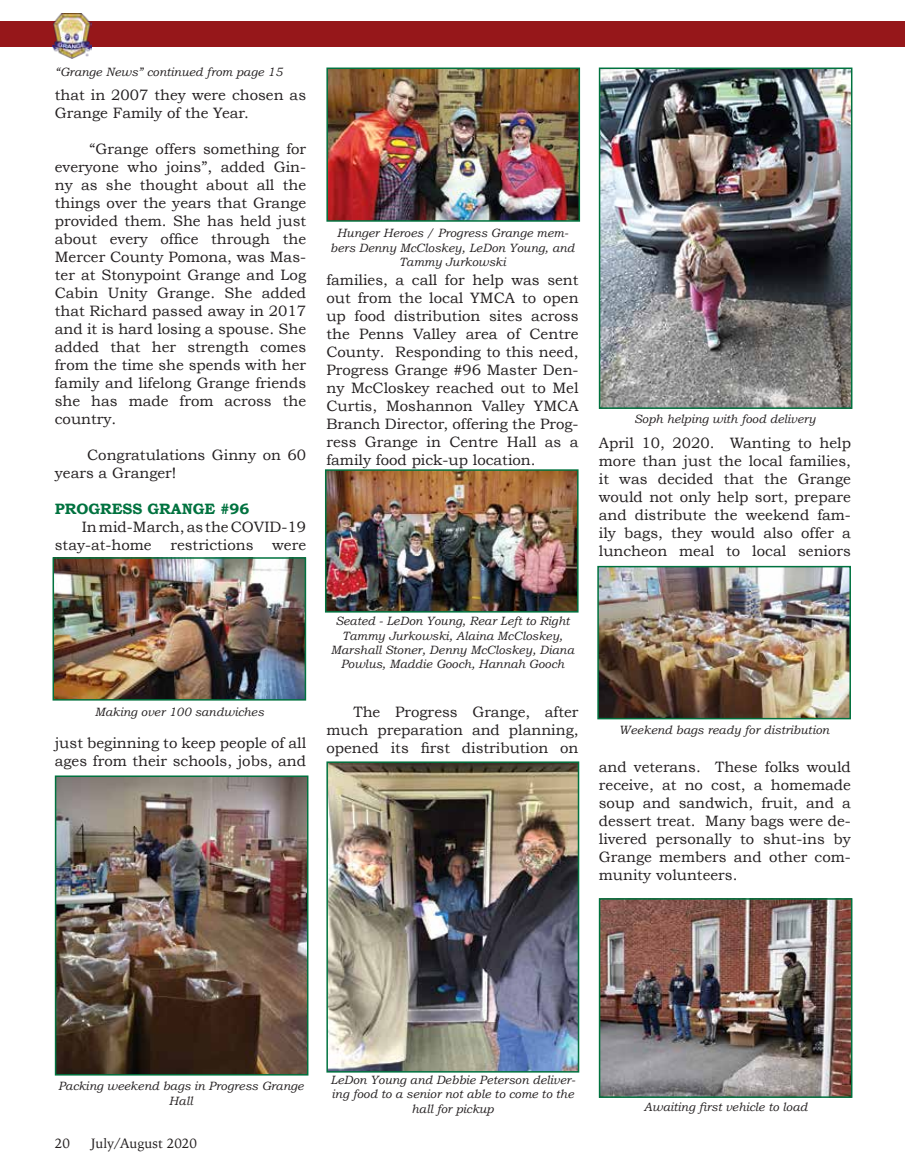
<style>
.page{position:relative;width:905px;height:1175px;background:#fff}
.page>*{position:absolute;margin:0;border:0;box-sizing:border-box;transform-origin:0 0}
.t1{font:15px/18px "Bookman Old Style";color:#231f20;text-align:justify}
.t2{font:700 15px "Bookman Old Style";color:#00723f}
.t3{font:13.5px "Iowan Old Style";color:#231f20}
.t4{font:italic 12px/14.4px "Bookman Old Style";color:#231f20;text-align:center}
</style>
<div class="page">
<img style="left:329px;top:764px;width:247px;height:305px">
<div style="left:326px;top:761px;width:253px;height:311px;border:2px solid #00723f"></div>
<img style="left:329px;top:71px;width:248px;height:148px">
<div style="left:326px;top:68px;width:254px;height:154px;border:2px solid #00723f"></div>
<img style="left:601px;top:901px;width:248px;height:193px">
<div style="left:598px;top:898px;width:254px;height:199px;border:2px solid #00723f"></div>
<img style="left:55px;top:560px;width:248px;height:137px">
<div style="left:52px;top:557px;width:254px;height:143px;border:2px solid #00723f"></div>
<img style="left:58px;top:778px;width:247px;height:294px">
<div style="left:55px;top:775px;width:253px;height:300px;border:2px solid #00723f"></div>
<img style="left:600px;top:569px;width:247px;height:147px">
<div style="left:597px;top:566px;width:253px;height:153px;border:2px solid #00723f"></div>
<img style="left:601px;top:71px;width:248px;height:335px">
<div style="left:598px;top:68px;width:254px;height:341px;border:2px solid #00723f"></div>
<img style="left:328px;top:472px;width:247px;height:137px">
<div style="left:325px;top:469px;width:253px;height:143px;border:2px solid #00723f"></div>
<div style="left:0;top:21px;width:904px;height:26px;background:#96171a"></div>
<img style="left:53px;top:14px;width:38px;height:44px">
<p class="t4" style="left:55px;top:65px;width:229px">“Grange News” continued from page 15</p>
<p class="t1" style="left:55px;top:86px;width:253px">that in 2007 they were chosen as<br>Grange Family of the Year.</p>
<p class="t1" style="left:55px;top:140px;width:253px;text-indent:35px">“Grange offers something for everyone who joins”, added Gin&shy;ny as she thought about all the things over the years that Grange provided them. She has held just about every office through the Mercer County Pomona, was Mas&shy;ter at Stonypoint Grange and Log Cabin Unity Grange. She added that Richard passed away in 2017 and it is hard losing a spouse. She added that her strength comes from the time she spends with her family and lifelong Grange friends she has made from across the country.</p>
<p class="t1" style="left:55px;top:446px;width:253px;text-indent:32px">Congratulations Ginny on 60 years a Granger!</p>
<p class="t2" style="left:55px;top:500px;width:196px">PROGRESS GRANGE #96</p>
<p class="t1" style="left:55px;top:518px;width:253px;text-align:right">In mid-March, as the COVID-19 stay-at-home restrictions were</p>
<p class="t4" style="left:330px;top:226px;width:246px">Hunger Heroes / Progress Grange mem&shy;bers Denny McCloskey, LeDon Young, and<br>Tammy Jurkowski</p>
<p class="t1" style="left:326px;top:271px;width:254px">families, a call for help was sent out from the local YMCA to open up food distribution sites across the Penns Valley area of Centre County. Responding to this need, Progress Grange #96 Master Den&shy;ny McCloskey reached out to Mel Curtis, Moshannon Valley YMCA Branch Director, offering the Prog&shy;ress Grange in Centre Hall as a family food pick-up location.</p>
<p class="t4" style="left:634px;top:411px;width:183px">Soph helping with food delivery</p>
<p class="t1" style="left:599px;top:433px;width:254px">April 10, 2020. Wanting to help more than just the local families, it was decided that the Grange would not only help sort, prepare and distribute the weekend fam&shy;ily bags, they would also offer a luncheon meal to local seniors</p>
<p class="t4" style="left:95px;top:705px;width:170px">Making over 100 sandwiches</p>
<p class="t1" style="left:55px;top:734px;width:253px">just beginning to keep people of all ages from their schools, jobs, and</p>
<p class="t4" style="left:331px;top:614px;width:245px">Seated - LeDon Young, Rear Left to Right Tammy Jurkowski, Alaina McCloskey, Marshall Stoner, Denny McCloskey, Diana Powlus, Maddie Gooch, Hannah Gooch</p>
<p class="t1" style="left:326px;top:703px;width:254px;text-indent:27px">The Progress Grange, after much preparation and planning, opened its first distribution on</p>
<p class="t4" style="left:619px;top:722px;width:212px">Weekend bags ready for distribution</p>
<p class="t1" style="left:599px;top:757px;width:254px">and veterans. These folks would receive, at no cost, a homemade soup and sandwich, fruit, and a dessert treat. Many bags were de&shy;livered personally to shut-ins by Grange members and other com&shy;munity volunteers.</p>
<p class="t4" style="left:58px;top:1078px;width:247px">Packing weekend bags in Progress Grange<br>Hall</p>
<p class="t3" style="left:55px;top:1131px;width:17px">20</p>
<p class="t3" style="left:91px;top:1131px;width:107px">July/August 2020</p>
<p class="t4" style="left:330px;top:1072px;width:246px">LeDon Young and Debbie Peterson deliver&shy;ing food to a senior not able to come to the hall for pickup</p>
<p class="t4" style="left:643px;top:1100px;width:165px">Awaiting first vehicle to load</p>
</div>
